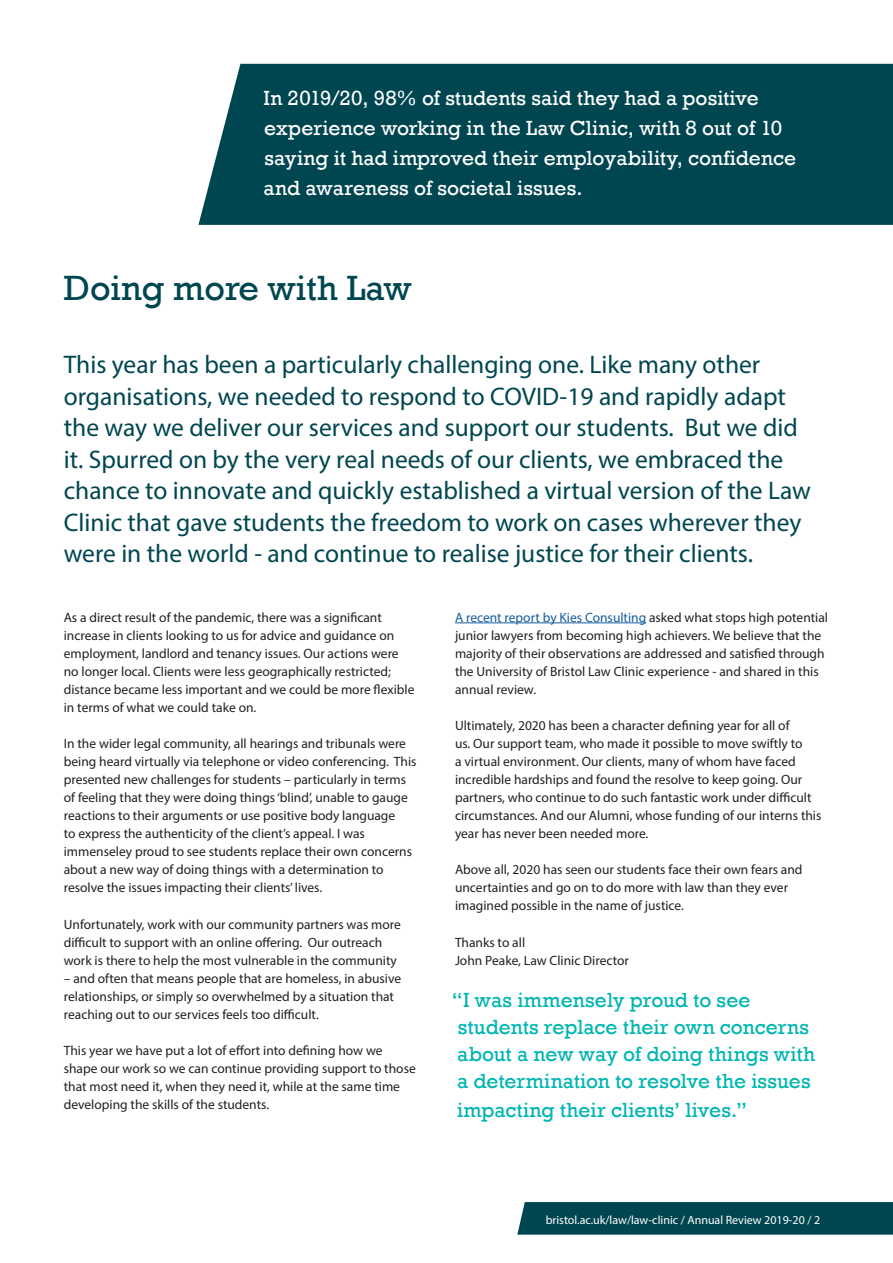
<style>
.page{position:relative;width:893px;height:1263px;background:#fff}
.page>*{position:absolute;margin:0;border:0;box-sizing:border-box;transform-origin:0 0}
.Introduction{font:36px "Rockwell";color:#004650}
.Introduction-2{font:25.5px/31.5px "Myriad Pro";color:#004650}
.quote{font:21px/30px "Rockwell";color:#fff}
.quote-2{font:21px/27px "Rockwell";color:#00b5b3}
.Body_text{font:13.5px/18px "Myriad Pro";color:#231f20}
.Body_text-2{font:12px "Myriad Pro";color:#fff}
.s1{color:#175d9e}
</style>
<div class="page">
<div style="left:198px;top:64px;width:694px;height:161px;background:#004650"></div>
<hr style="left:455px;top:622px;width:191px;height:1px;background:#175d9e">
<div style="left:517px;top:1202px;width:375px;height:32px;background:#004650"></div>
<img style="left:892px;top:63px;width:1px;height:1172px">
<p class="quote" style="left:263px;top:84px;width:534px">In 2019/20, 98% of students said they had a positive experience working in the Law Clinic, with 8 out of 10 saying it had improved their employability, confidence and awareness of societal issues.</p>
<p class="Introduction" style="left:64px;top:267px;width:349px">Doing more with Law</p>
<p class="Introduction-2" style="left:64px;top:349px;width:749px">This year has been a particularly challenging one. Like many other organisations, we needed to respond to COVID-19 and rapidly adapt the way we deliver our services and support our students. But we did it. Spurred on by the very real needs of our clients, we embraced the chance to innovate and quickly established a virtual version of the Law Clinic that gave students the freedom to work on cases wherever they were in the world - and continue to realise justice for their clients.</p>
<p class="Body_text" style="left:64px;top:608px;width:352px">As a direct result of the pandemic, there was a significant increase in clients looking to us for advice and guidance on employment, landlord and tenancy issues. Our actions were no longer local. Clients were less geographically restricted; distance became less important and we could be more flexible in terms of what we could take on.</p>
<p class="Body_text" style="left:64px;top:734px;width:354px">In the wider legal community, all hearings and tribunals were being heard virtually via telephone or video conferencing. This presented new challenges for students – particularly in terms of feeling that they were doing things ‘blind’, unable to gauge reactions to their arguments or use positive body language<br>to express the authenticity of the client’s appeal. I was immenseley proud to see students replace their own concerns about a new way of doing things with a determination to resolve the issues impacting their clients’ lives.</p>
<p class="Body_text" style="left:64px;top:915px;width:339px">Unfortunately, work with our community partners was more difficult to support with an online offering. Our outreach work is there to help the most vulnerable in the community</p>
<p class="Body_text" style="left:64px;top:969px;width:339px">– and often that means people that are homeless, in abusive relationships, or simply so overwhelmed by a situation that reaching out to our services feels too difficult.</p>
<p class="Body_text" style="left:64px;top:1041px;width:353px">This year we have put a lot of effort into defining how we shape our work so we can continue providing support to those that most need it, when they need it, while at the same time developing the skills of the students.</p>
<p class="Body_text" style="left:455px;top:608px;width:375px"><span class="s1">A recent report by Kies Consulting</span> asked what stops high potential junior lawyers from becoming high achievers. We believe that the majority of their observations are addressed and satisfied through the University of Bristol Law Clinic experience - and shared in this annual review.</p>
<p class="Body_text" style="left:455px;top:716px;width:368px">Ultimately, 2020 has been a character defining year for all of<br>us. Our support team, who made it possible to move swiftly to<br>a virtual environment. Our clients, many of whom have faced incredible hardships and found the resolve to keep going. Our partners, who continue to do such fantastic work under difficult circumstances. And our Alumni, whose funding of our interns this year has never been needed more.</p>
<p class="Body_text" style="left:455px;top:861px;width:349px">Above all, 2020 has seen our students face their own fears and uncertainties and go on to do more with law than they ever imagined possible in the name of justice.</p>
<p class="Body_text" style="left:455px;top:933px;width:72px">Thanks to all</p>
<p class="Body_text" style="left:455px;top:951px;width:175px">John Peake, Law Clinic Director</p>
<p class="quote-2" style="left:452px;top:986px;width:365px">“I was immensely proud to see students replace their own concerns about a new way of doing things with a determination to resolve the issues</p>
<p class="quote-2" style="left:457px;top:1097px;width:291px">impacting their clients’ lives.”</p>
<p class="Body_text-2" style="left:546px;top:1213px;width:276px">bristol.ac.uk/law/law-clinic / Annual Review 2019-20 / 2</p>
</div>
